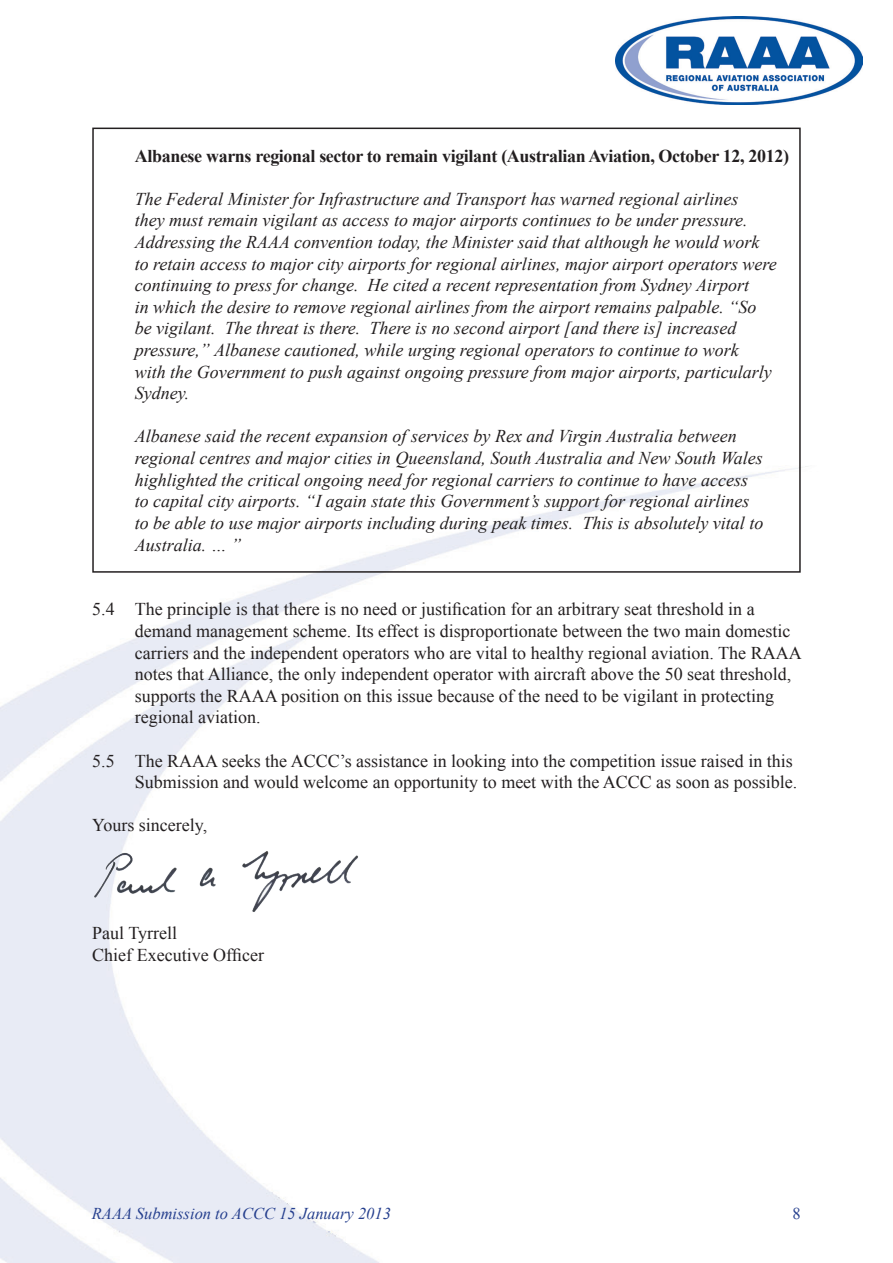
<style>
.page{position:relative;width:893px;height:1263px;background:#fff}
.page>*{position:absolute;margin:0;border:0;box-sizing:border-box;transform-origin:0 0}
.t1{font:italic 18px/21.6px "Times New Roman";color:#231f20}
.t2{font:18px/21.6px "Times New Roman";color:#231f20}
.t3{font:700 18px "Times New Roman";letter-spacing:-.02em;color:#231f20}
.t4{font:italic 16.5px "Times New Roman";color:#253f8e}
.t5{font:16.5px "Times New Roman";color:#253f8e}
</style>
<div class="page">
<img style="left:616px;top:17px;width:247px;height:88px">
<div style="left:92px;top:128px;width:709px;height:445px;border:2px solid #231f20"></div>
<img style="left:92px;top:849px;width:267px;height:64px">
<p class="t3" style="left:135px;top:143px;width:656px">Albanese warns regional sector to remain vigilant (Australian Aviation, October 12, 2012)</p>
<p class="t1" style="left:135px;top:188px;width:643px">The Federal Minister for Infrastructure and Transport has warned regional airlines<br>they must remain vigilant as access to major airports continues to be under pressure.<br>Addressing the RAAA convention today, the Minister said that although he would work to retain access to major city airports for regional airlines, major airport operators were continuing to press for change. He cited a recent representation from Sydney Airport<br>in which the desire to remove regional airlines from the airport remains palpable. “So be vigilant. The threat is there. There is no second airport [and there is] increased pressure,” Albanese cautioned, while urging regional operators to continue to work<br>with the Government to push against ongoing pressure from major airports, particularly Sydney.</p>
<p class="t1" style="left:135px;top:425px;width:630px">Albanese said the recent expansion of services by Rex and Virgin Australia between regional centres and major cities in Queensland, South Australia and New South Wales highlighted the critical ongoing need for regional carriers to continue to have access to capital city airports. “I again state this Government’s support for regional airlines to be able to use major airports including during peak times. This is absolutely vital to Australia. … ”</p>
<p class="t2" style="left:135px;top:598px;width:668px;text-indent:-43px">5.4 The principle is that there is no need or justification for an arbitrary seat threshold in a demand management scheme. Its effect is disproportionate between the two main domestic carriers and the independent operators who are vital to healthy regional aviation. The RAAA notes that Alliance, the only independent operator with aircraft above the 50 seat threshold, supports the RAAA position on this issue because of the need to be vigilant in protecting regional aviation.</p>
<p class="t2" style="left:92px;top:749px;width:706px;text-align:right">5.5 The RAAA seeks the ACCC’s assistance in looking into the competition issue raised in this<br>Submission and would welcome an opportunity to meet with the ACCC as soon as possible.</p>
<p class="t2" style="left:92px;top:814px;width:117px">Yours sincerely,</p>
<p class="t2" style="left:92px;top:922px;width:173px">Paul Tyrrell<br>Chief Executive Officer</p>
<p class="t4" style="left:92px;top:1202px;width:301px">RAAA Submission to ACCC 15 January 2013</p>
<p class="t5" style="left:792px;top:1203px;width:10px">8</p>
</div>
